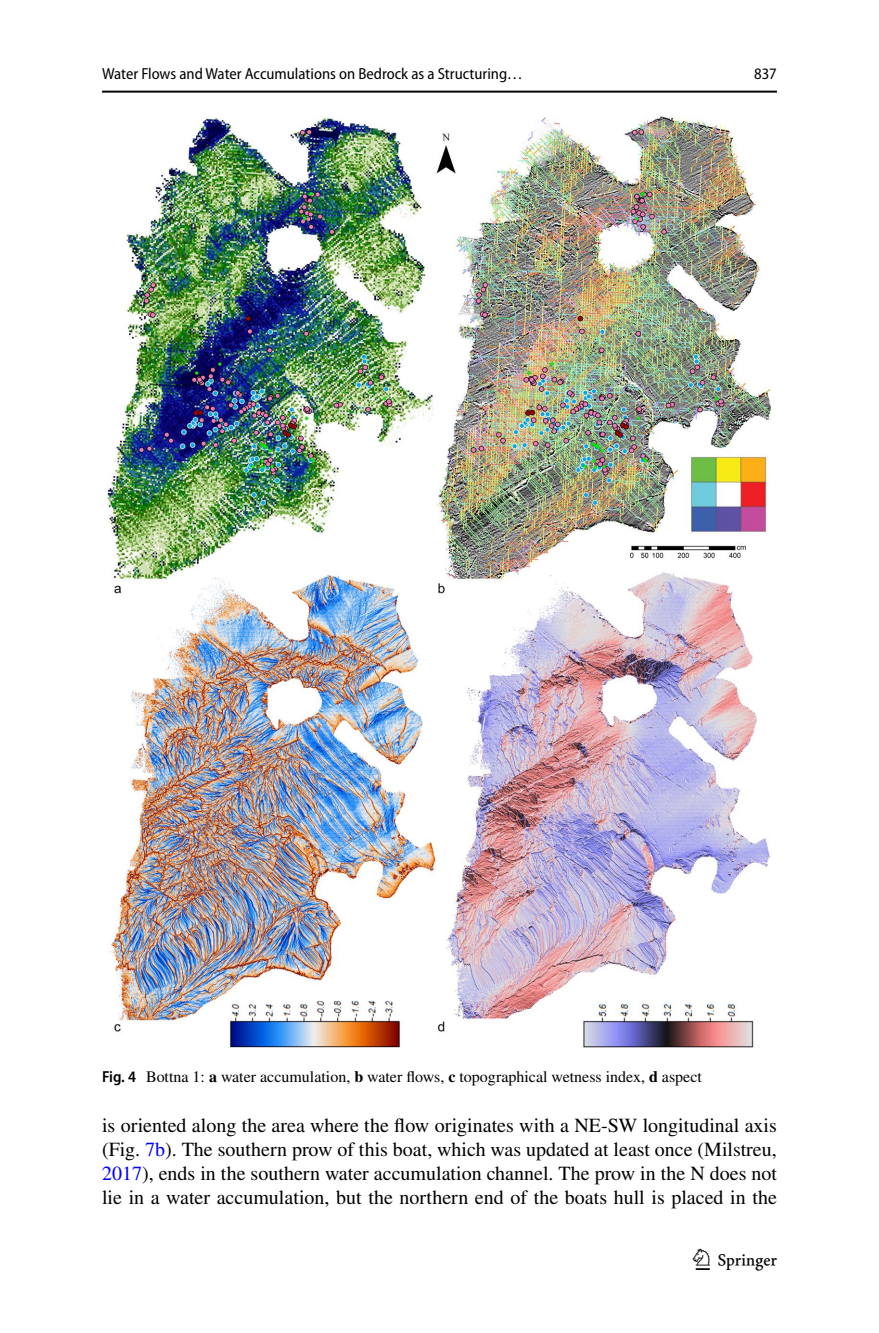
<style>
.page{position:relative;width:879px;height:1333px;background:#fff}
.page>*{position:absolute;margin:0;border:0;box-sizing:border-box;transform-origin:0 0}
.t1{font:30px "Springnew Regular 2";color:#000}
.t2{font:20px/24px "STIX";color:#000;text-align:justify}
.t3{font:16px "STIX";color:#000}
.t4{font:16px "Myriad Pro Semi Cn 3";color:#000}
.t5{font:semi-condensed 16px "Myriad Pro";color:#000}
.s1{font-family:"Myriad Pro";font-weight:600;font-stretch:semi-condensed}
.s2{font-weight:700}
.s3{color:#00f}
</style>
<div class="page">
<hr style="left:102px;top:91px;width:675px;height:2px;background:#000">
<img style="left:108px;top:116px;width:663px;height:931px">
<p class="t4" style="left:102px;top:65px;width:422px">Water Flows and Water Accumulations on Bedrock as a Structuring…</p>
<p class="t5" style="left:754px;top:65px;width:24px">837</p>
<p class="t3" style="left:102px;top:1065px;width:601px"><span class="s1">Fig. 4</span> Bottna 1: <span class="s2">a</span> water accumulation, <span class="s2">b</span> water flows, <span class="s2">c</span> topographical wetness index, <span class="s2">d</span> aspect</p>
<p class="t2" style="left:102px;top:1114px;width:676px">is oriented along the area where the flow originates with a NE-SW longitudinal axis (Fig. <span class="s3">7b</span>). The southern prow of this boat, which was updated at least once (Milstreu, <span class="s3">2017</span>), ends in the southern water accumulation channel. The prow in the N does not lie in a water accumulation, but the northern end of the boats hull is placed in the</p>
<h1 class="t1" style="left:696px;top:1248px;width:83px">1 3</h1>
</div>
